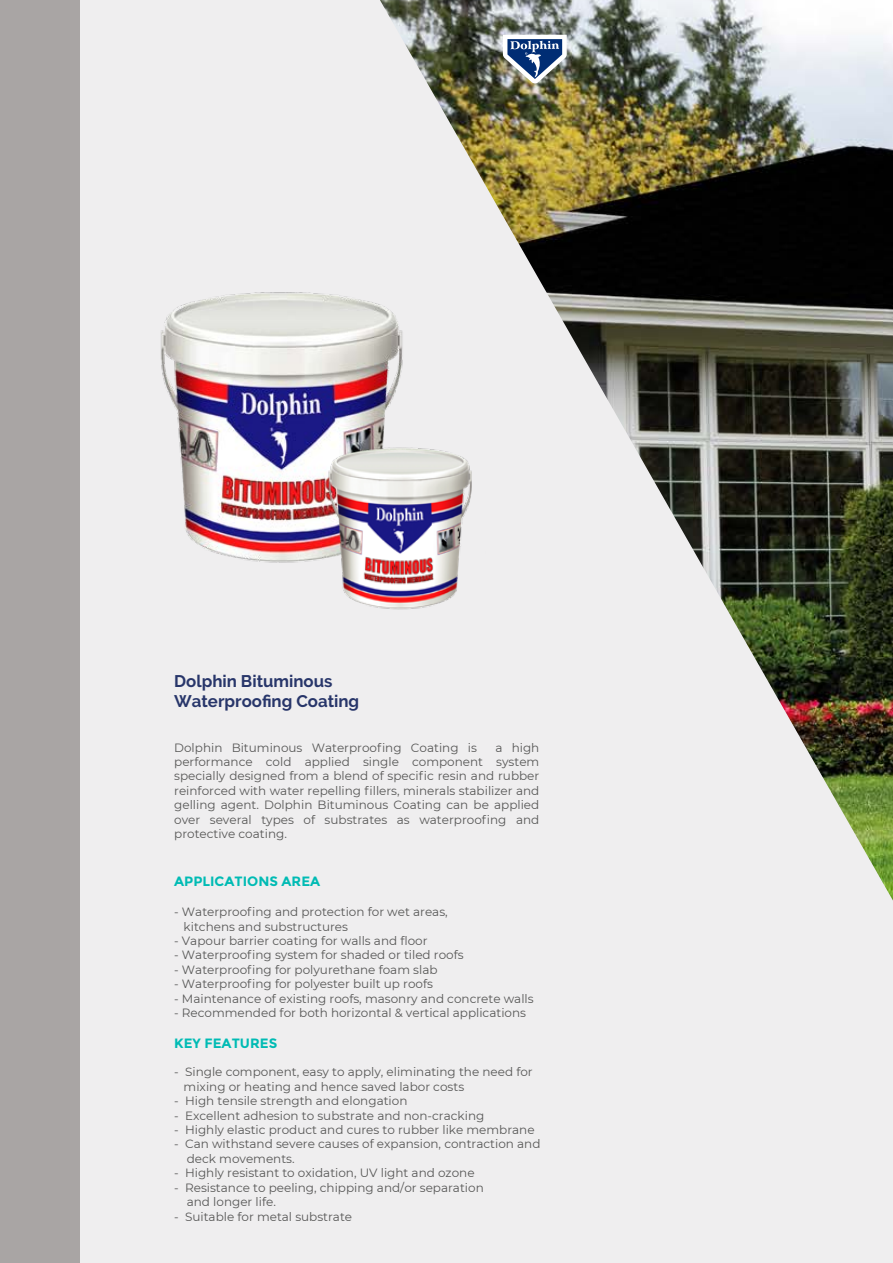
<style>
.page{position:relative;width:893px;height:1263px;background:#efeeef}
.page>*{position:absolute;margin:0;border:0;box-sizing:border-box;transform-origin:0 0}
.t1{font:700 16.8px/20.1px "Raleway";color:#28366a}
.t2{font:700 13.5px "Montserrat";color:#00bbb4}
.t3{font:12px/14.4px "Montserrat";color:#575756}
</style>
<div class="page">
<img style="left:380px;top:0;width:513px;height:900px">
<svg style="left:503px;top:35px;width:64px;height:49px;background:#7b8ca1"></svg>
<div style="left:0;top:0;width:80px;height:1263px;background:#a9a5a4"></div>
<img style="left:160px;top:260px;width:289px;height:303px">
<img style="left:311px;top:429px;width:189px;height:200px">
<h1 class="t1" style="left:174px;top:671px;width:187px">Dolphin Bituminous<br>Waterproofing Coating</h1>
<p class="t3" style="left:174px;top:740px;width:304px">Dolphin Bituminous Waterproofing Coating is</p>
<p class="t3" style="left:174px;top:740px;width:367px;text-align:justify;text-indent:321px">a high performance cold applied single component system specially designed from a blend of specific resin and rubber reinforced with water repelling fillers, minerals stabilizer and gelling agent. Dolphin Bituminous Coating can be applied over several types of substrates as waterproofing and protective coating.</p>
<p class="t2" style="left:174px;top:873px;width:148px">APPLICATIONS AREA</p>
<p class="t3" style="left:184px;top:904px;width:266px;text-indent:-9px">- Waterproofing and protection for wet areas, kitchens and substructures</p>
<p class="t3" style="left:174px;top:933px;width:255px">- Vapour barrier coating for walls and floor</p>
<p class="t3" style="left:174px;top:947px;width:291px">- Waterproofing system for shaded or tiled roofs</p>
<p class="t3" style="left:174px;top:962px;width:265px">- Waterproofing for polyurethane foam slab</p>
<p class="t3" style="left:174px;top:976px;width:260px">- Waterproofing for polyester built up roofs</p>
<p class="t3" style="left:174px;top:991px;width:361px">- Maintenance of existing roofs, masonry and concrete walls</p>
<p class="t3" style="left:174px;top:1005px;width:353px">- Recommended for both horizontal &amp; vertical applications</p>
<p class="t2" style="left:174px;top:1035px;width:105px">KEY FEATURES</p>
<p class="t3" style="left:184px;top:1064px;width:351px;text-indent:-9px">- Single component, easy to apply, eliminating the need for mixing or heating and hence saved labor costs</p>
<p class="t3" style="left:174px;top:1093px;width:235px">- High tensile strength and elongation</p>
<p class="t3" style="left:174px;top:1108px;width:312px">- Excellent adhesion to substrate and non-cracking</p>
<p class="t3" style="left:174px;top:1122px;width:362px">- Highly elastic product and cures to rubber like membrane</p>
<p class="t3" style="left:187px;top:1136px;width:355px;text-indent:-13px">- Can withstand severe causes of expansion, contraction and deck movements.</p>
<p class="t3" style="left:174px;top:1165px;width:302px">- Highly resistant to oxidation, UV light and ozone</p>
<p class="t3" style="left:187px;top:1180px;width:298px;text-indent:-13px">- Resistance to peeling, chipping and/or separation and longer life.</p>
<p class="t3" style="left:174px;top:1208px;width:179px">- Suitable for metal substrate</p>
</div>
